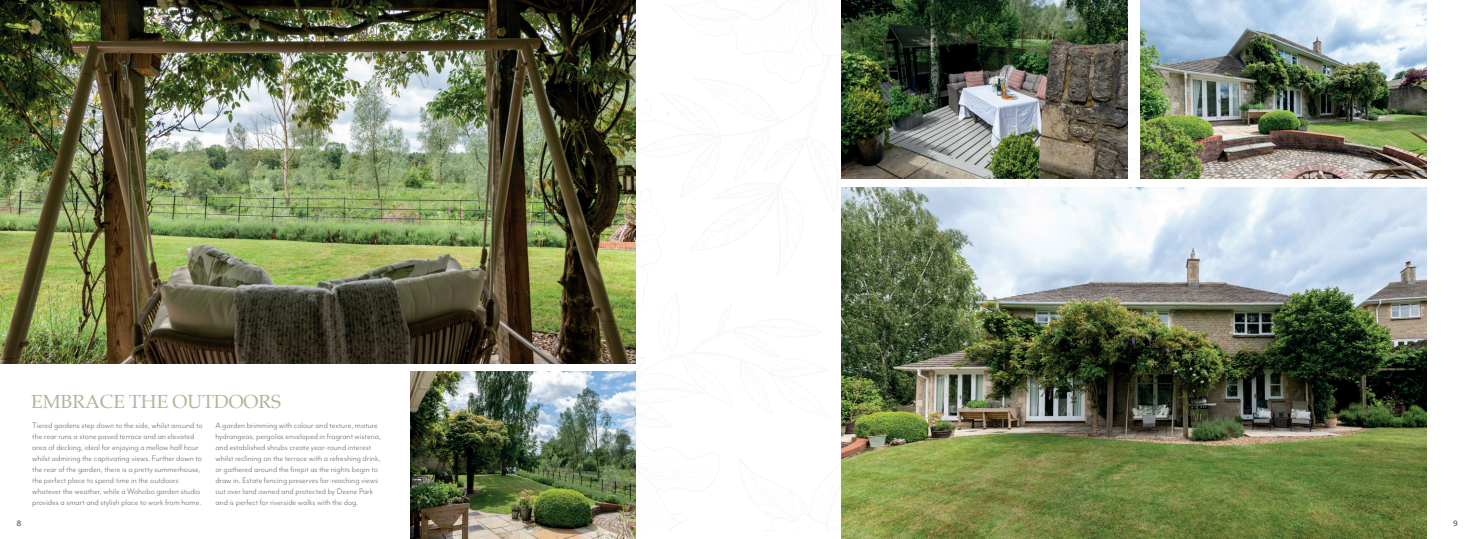
<style>
.page{position:relative;width:1475px;height:539px;background:#fff}
.page>*{position:absolute;margin:0;border:0;box-sizing:border-box;transform-origin:0 0}
.t1{font:19px "Palatino";color:#aeb59a}
.t2{font:9.2px/11px "Mr Eaves Mod OT";color:#6c6d70}
.t3{font:700 9px "Mr Eaves Mod OT";color:#6c6d70}
</style>
<div class="page">
<img style="left:0;top:0;width:635px;height:363px">
<img style="left:1140px;top:0;width:286px;height:179px">
<img style="left:841px;top:0;width:286px;height:179px">
<img style="left:841px;top:187px;width:585px;height:352px">
<img style="left:410px;top:371px;width:225px;height:168px">
<h1 class="t1" style="left:31px;top:385px;width:251px">EMBRACE THE OUTDOORS</h1>
<p class="t2" style="left:32px;top:420px;width:172px">Tiered gardens step down to the side, whilst around to the rear runs a stone paved terrace and an elevated area of decking, ideal for enjoying a mellow half hour whilst admiring the captivating views. Further down to the rear of the garden, there is a pretty summerhouse, the perfect place to spend time in the outdoors whatever the weather, while a Wohobo garden studio provides a smart and stylish place to work from home.</p>
<p class="t2" style="left:215px;top:420px;width:167px">A garden brimming with colour and texture, mature hydrangeas, pergolas enveloped in fragrant wisteria, and established shrubs create year-round interest whilst reclining on the terrace with a refreshing drink, or gathered around the firepit as the nights begin to draw in. Estate fencing preserves far-reaching views out over land owned and protected by Deene Park and is perfect for riverside walks with the dog.</p>
<p class="t3" style="left:16px;top:518px;width:6px">8</p>
<p class="t3" style="left:1452px;top:518px;width:6px">9</p>
</div>
